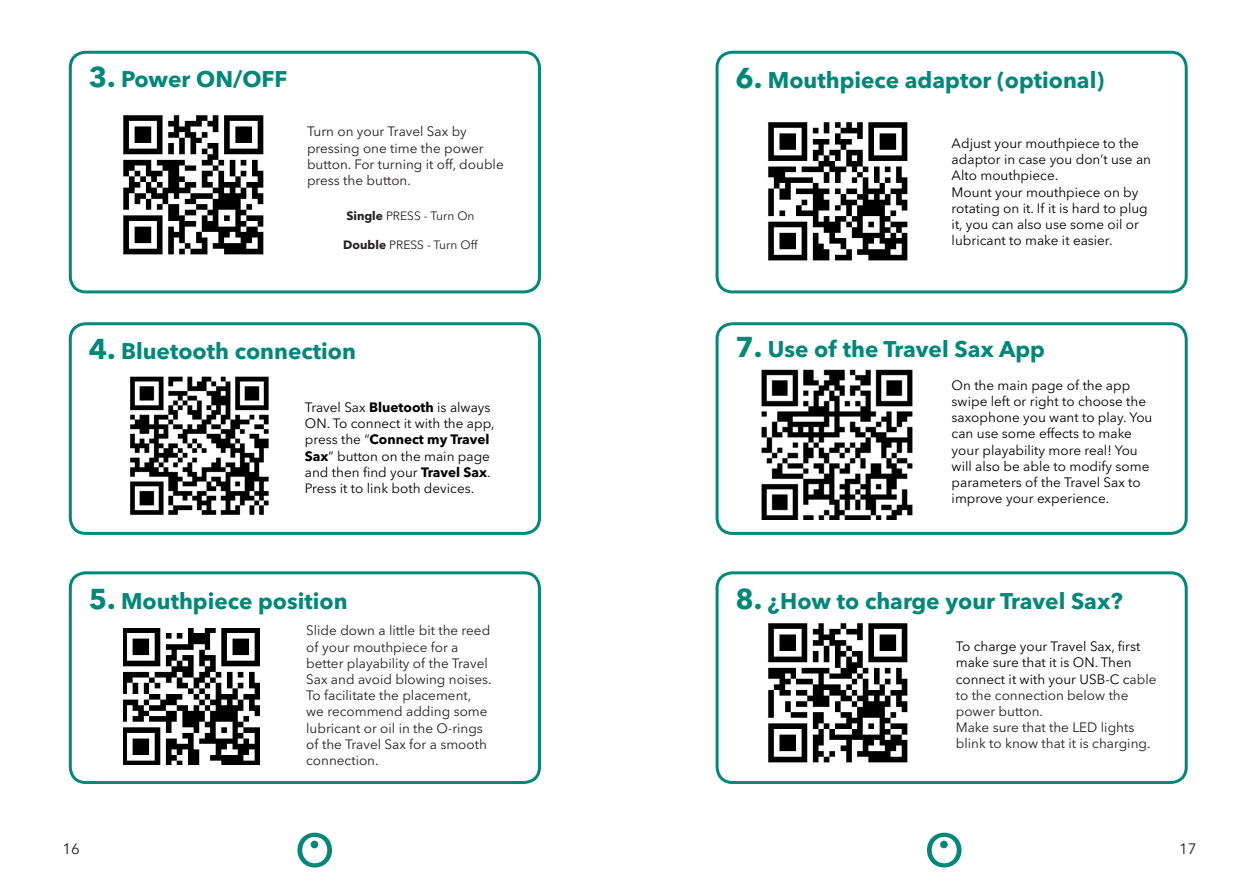
<style>
.page{position:relative;width:1259px;height:893px;background:#fff}
.page>*{position:absolute;margin:0;border:0;box-sizing:border-box;transform-origin:0 0}
.t1{font:700 28.5px "Avenir Next Cyr";color:#008879}
.t2{font:700 22.5px "Avenir Next Cyr";color:#008879}
.t3{font:15px "Avenir Next Cyr";color:#231f20}
.t4{font:13.5px/16.2px "Avenir Next Cyr";color:#000001}
.t5{font:13.5px/16.2px "Avenir Next Cyr";color:#231f20}
.t6{font:12px "Avenir Next Cyr";color:#231f20}
.s1{font-weight:700}
.s2{font-size:28.5px}
.s3{color:#000001}
</style>
<div class="page">
<svg style="left:927px;top:833px;width:34px;height:34px"></svg>
<div style="left:940px;top:841px;width:7px;height:7px;background:#008879;border-radius:50%"></div>
<svg style="left:297px;top:833px;width:35px;height:34px"></svg>
<div style="left:311px;top:841px;width:7px;height:7px;background:#008879;border-radius:50%"></div>
<div style="left:69px;top:571px;width:472px;height:213px;border:3px solid #008879;border-radius:15px"></div>
<div style="left:69px;top:51px;width:472px;height:242px;border:3px solid #008879;border-radius:15px"></div>
<div style="left:69px;top:322px;width:472px;height:213px;border:3px solid #008879;border-radius:15px"></div>
<img style="left:130px;top:376px;width:139px;height:139px">
<div style="left:715px;top:571px;width:472px;height:213px;border:3px solid #008879;border-radius:15px"></div>
<div style="left:715px;top:51px;width:472px;height:242px;border:3px solid #008879;border-radius:15px"></div>
<div style="left:715px;top:322px;width:472px;height:213px;border:3px solid #008879;border-radius:15px"></div>
<img style="left:761px;top:369px;width:151px;height:151px">
<img style="left:123px;top:115px;width:141px;height:140px">
<img style="left:123px;top:629px;width:136px;height:136px">
<img style="left:768px;top:122px;width:140px;height:139px">
<img style="left:768px;top:623px;width:140px;height:140px">
<h1 class="t1" style="left:89px;top:60px;width:28px">3.</h1>
<h2 class="t2" style="left:121px;top:65px;width:168px">Power ON/OFF</h2>
<h1 class="t1" style="left:735px;top:61px;width:28px">6.</h1>
<h2 class="t2" style="left:768px;top:66px;width:338px">Mouthpiece adaptor (optional)</h2>
<p class="t5" style="left:307px;top:124px;width:198px">Turn on your Travel Sax by pressing one time the power button. For turning it off, double press the button.</p>
<p class="t6" style="left:346px;top:209px;width:130px"><span class="s1">Single</span> PRESS - Turn On</p>
<p class="t6" style="left:343px;top:238px;width:136px"><span class="s1">Double</span> PRESS - Turn Off</p>
<p class="t4" style="left:951px;top:135px;width:201px">Adjust your mouthpiece to the adaptor in case you don’t use an<br>Alto mouthpiece.<br>Mount your mouthpiece on by rotating on it. If it is hard to plug it, you can also use some oil or lubricant to make it easier.</p>
<h1 class="t1" style="left:89px;top:331px;width:28px">4.</h1>
<h2 class="t2" style="left:121px;top:337px;width:236px">Bluetooth connection</h2>
<h1 class="t1" style="left:735px;top:330px;width:28px">7.</h1>
<h2 class="t2" style="left:768px;top:336px;width:278px">Use of the Travel Sax App</h2>
<p class="t4" style="left:305px;top:399px;width:191px">Travel Sax <span class="s1">Bluetooth</span> is always<br>ON. To connect it with the app, press the “<span class="s1">Connect my Travel<br>Sax</span>” button on the main page and then find your <span class="s1">Travel Sax</span>.<br>Press it to link both devices.</p>
<p class="t4" style="left:951px;top:377px;width:202px">On the main page of the app swipe left or right to choose the saxophone you want to play. You can use some effects to make your playability more real! You will also be able to modify some parameters of the Travel Sax to improve your experience.</p>
<h1 class="t1" style="left:89px;top:581px;width:28px">5.</h1>
<h2 class="t2" style="left:121px;top:587px;width:228px">Mouthpiece position</h2>
<h2 class="t2" style="left:735px;top:587px;width:389px"><span class="s2">8.</span> ¿How to charge your Travel Sax?</h2>
<p class="t5" style="left:306px;top:622px;width:187px">Slide down a little bit the reed of your mouthpiece for a better playability of the Travel<br>Sax and avoid blowing noises.<br>To facilitate the placement, we recommend adding some lubricant or oil in the O-rings of the Travel Sax for a smooth connection.</p>
<p class="t5" style="left:955px;top:638px;width:202px"><span class="s3">To charge your Travel Sax, first make sure that it is ON. Then connect it with your USB-C c</span>able to the connection below the power button.<br>Make sure that the LED lights blink to know that it is charging.</p>
<p class="t3" style="left:63px;top:839px;width:19px">16</p>
<p class="t3" style="left:1179px;top:839px;width:19px">17</p>
</div>
